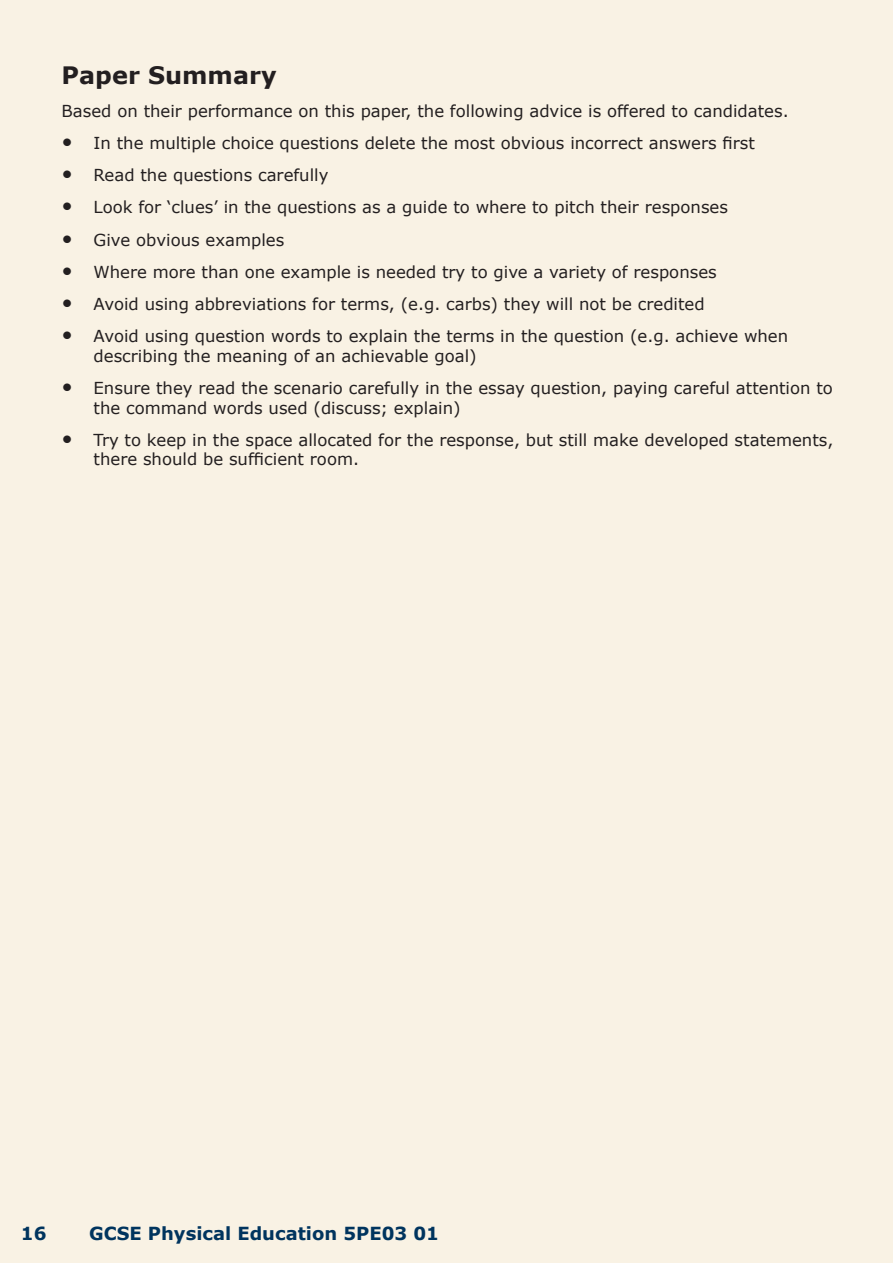
<style>
.page{position:relative;width:893px;height:1263px;background:#f9f2e4}
.page>*{position:absolute;margin:0;border:0;box-sizing:border-box;transform-origin:0 0}
.t1{font:700 24px "Verdana";color:#231f20}
.t2{font:700 18px "Verdana";color:#00345e}
.t3{font:16.5px/19.5px "Verdana";color:#231f20}
.s1{font-size:21px}
</style>
<div class="page">
<h1 class="t1" style="left:62px;top:60px;width:216px">Paper Summary</h1>
<p class="t3" style="left:62px;top:100px;width:729px">Based on their performance on this paper, the following advice is offered to candidates.</p>
<p class="t3" style="left:62px;top:132px;width:695px"><span class="s1">•</span> In the multiple choice questions delete the most obvious incorrect answers first</p>
<p class="t3" style="left:62px;top:165px;width:268px"><span class="s1">•</span> Read the questions carefully</p>
<p class="t3" style="left:62px;top:197px;width:668px"><span class="s1">•</span> Look for ‘clues’ in the questions as a guide to where to pitch their responses</p>
<p class="t3" style="left:62px;top:229px;width:224px"><span class="s1">•</span> Give obvious examples</p>
<p class="t3" style="left:62px;top:262px;width:657px"><span class="s1">•</span> Where more than one example is needed try to give a variety of responses</p>
<p class="t3" style="left:62px;top:294px;width:645px"><span class="s1">•</span> Avoid using abbreviations for terms, (e.g. carbs) they will not be credited</p>
<p class="t3" style="left:94px;top:326px;width:696px;text-indent:-32px"><span class="s1">•</span> Avoid using question words to explain the terms in the question (e.g. achieve when describing the meaning of an achievable goal)</p>
<p class="t3" style="left:94px;top:378px;width:741px;text-indent:-32px"><span class="s1">•</span> Ensure they read the scenario carefully in the essay question, paying careful attention to the command words used (discuss; explain)</p>
<p class="t3" style="left:94px;top:430px;width:741px;text-indent:-32px"><span class="s1">•</span> Try to keep in the space allocated for the response, but still make developed statements, there should be sufficient room.</p>
<p class="t2" style="left:21px;top:1222px;width:27px">16</p>
<p class="t2" style="left:89px;top:1222px;width:351px">GCSE Physical Education 5PE03 01</p>
</div>
